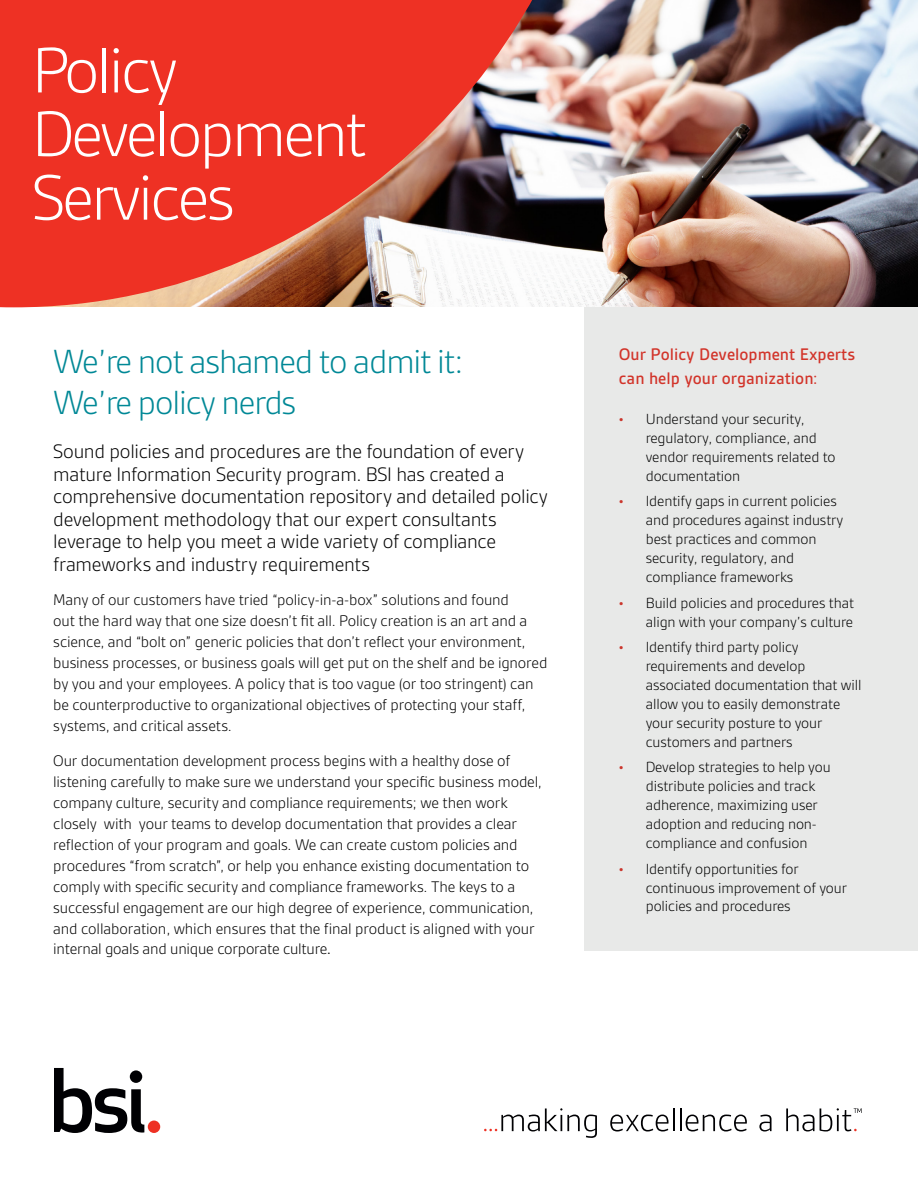
<style>
.page{position:relative;width:918px;height:1188px;background:#fff}
.page>*{position:absolute;margin:0;border:0;box-sizing:border-box;transform-origin:0 0}
.t1{font:300 69px/63.6px "BSI Gesta";letter-spacing:-.04em;color:#fff}
.t2{font:300 36px/40.8px "BSI Gesta";letter-spacing:-.03em;color:#008896}
.t3{font:300 21px/22.5px "BSI Gesta";letter-spacing:-.015em;color:#000}
.t4{font:500 18px/24px "BSI Gesta";color:#d2342a}
.t5{font:300 16.5px/21px "BSI Gesta";letter-spacing:-.01em;color:#000}
.t6{font:300 15.75px/18.9px "BSI Gesta";letter-spacing:-.005em;color:#000}
.s1{font-weight:400}
.s2{font-weight:700;font-size:13.5px;color:#ca352c}
</style>
<div class="page">
<div style="left:584px;top:284px;width:334px;height:666px;background:#e8e9e8"></div>
<img style="left:609px;top:0;width:309px;height:307px">
<img style="left:0;top:0;width:609px;height:307px">
<svg style="left:484px;top:1108px;width:113px;height:30px"></svg>
<svg style="left:610px;top:1115px;width:59px;height:17px"></svg>
<hr style="left:673px;top:1108px;width:2px;height:23px;background:#000003">
<svg style="left:680px;top:1108px;width:67px;height:24px"></svg>
<svg style="left:759px;top:1115px;width:13px;height:17px"></svg>
<svg style="left:786px;top:1108px;width:28px;height:24px"></svg>
<svg style="left:820px;top:1108px;width:42px;height:24px"></svg>
<svg style="left:54px;top:1068px;width:90px;height:65px"></svg>
<div style="left:148px;top:1121px;width:12px;height:12px;background:#ee3124;border-radius:50%"></div>
<h1 class="t1" style="left:32px;top:39px;width:336px">Policy<br>Development<br>Services</h1>
<h2 class="t2" style="left:53px;top:341px;width:412px">We’re not ashamed to admit it:<br>We’re policy nerds</h2>
<p class="t3" style="left:53px;top:440px;width:496px">Sound policies and procedures are the foundation of every mature Information Security program. BSI has created a comprehensive documentation repository and detailed policy development methodology that our expert consultants leverage to help you meet a wide variety of compliance frameworks and industry requirements</p>
<p class="t5" style="left:53px;top:589px;width:496px">Many of our customers have tried “policy-in-a-box” solutions and found<br>out the hard way that one size doesn’t fit all. Policy creation is an art and a science, and “bolt on” generic policies that don’t reflect your environment, business processes, or business goals will get put on the shelf and be ignored by you and your employees. A policy that is too vague (or too stringent) can be counterproductive to organizational objectives of protecting your staff, systems, and critical assets.</p>
<p class="t5" style="left:53px;top:750px;width:490px">Our documentation development process begins with a healthy dose of listening carefully to make sure we understand your specific business model, company culture, security and compliance requirements; we then work closely with your teams to develop documentation that provides a clear reflection of your program and goals. We can create custom policies and procedures “from scratch”, or help you enhance existing documentation to comply with specific security and compliance frameworks. The keys to a successful engagement are our high degree of experience, communication, and collaboration, which ensures that the final product is aligned with your internal goals and unique corporate culture<span class="s1">.</span></p>
<p class="t4" style="left:619px;top:342px;width:238px">Our Policy Development Experts can help your organization:</p>
<p class="t6" style="left:646px;top:410px;width:191px;text-indent:-27px"><span class="s2">•</span> Understand your security, regulatory, compliance, and vendor requirements related to documentation</p>
<p class="t6" style="left:646px;top:492px;width:199px;text-indent:-27px"><span class="s2">•</span> Identify gaps in current policies and procedures against industry best practices and common security, regulatory, and compliance frameworks</p>
<p class="t6" style="left:619px;top:593px;width:237px;text-align:right"><span class="s2">•</span> Build policies and procedures that align with your company’s culture</p>
<p class="t6" style="left:646px;top:638px;width:217px;text-indent:-27px"><span class="s2">•</span> Identify third party policy requirements and develop associated documentation that will allow you to easily demonstrate your security posture to your customers and partners</p>
<p class="t6" style="left:646px;top:758px;width:187px;text-indent:-27px"><span class="s2">•</span> Develop strategies to help you distribute policies and track adherence, maximizing user adoption and reducing non&shy;compliance and confusion</p>
<p class="t6" style="left:646px;top:859px;width:203px;text-indent:-27px"><span class="s2">•</span> Identify opportunities for continuous improvement of your policies and procedures</p>
</div>
